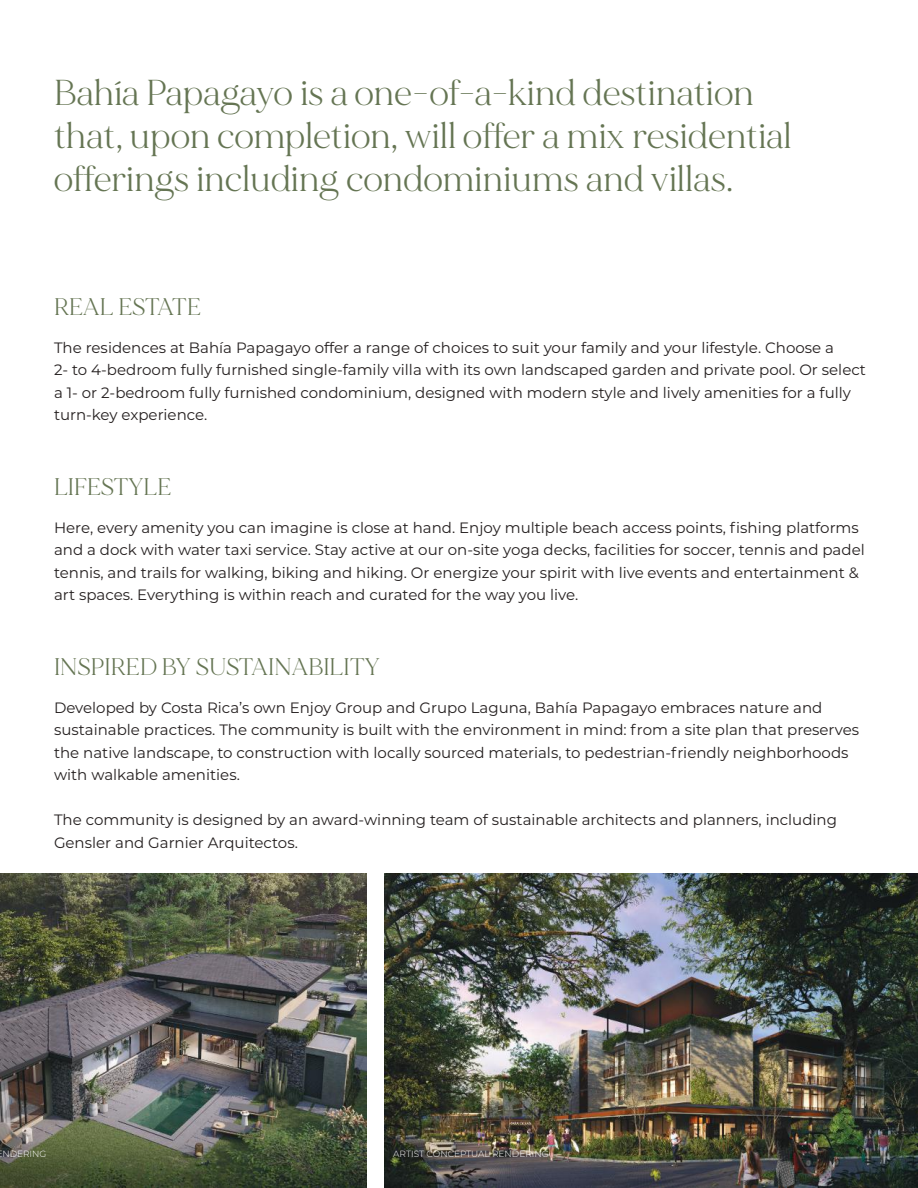
<style>
.page{position:relative;width:918px;height:1188px;background:#fff}
.page>*{position:absolute;margin:0;border:0;box-sizing:border-box;transform-origin:0 0}
.t1{font:36px/43.2px "MADE Mirage";color:#657553}
.t2{font:24px "MADE Mirage";color:#657553}
.t3{font:15px/22.5px "Montserrat";color:#241f1f}
.t4{font:300 9px "Montserrat";color:#fff}
</style>
<div class="page">
<img style="left:0;top:874px;width:367px;height:314px">
<img style="left:385px;top:874px;width:533px;height:314px">
<h1 class="t1" style="left:54px;top:71px;width:739px">Bahía Papagayo is a one-of-a-kind destination that, upon completion, will offer a mix residential offerings including condominiums and villas.</h1>
<h2 class="t2" style="left:54px;top:292px;width:149px">REAL ESTATE</h2>
<p class="t3" style="left:54px;top:336px;width:814px">The residences at Bahía Papagayo offer a range of choices to suit your family and your lifestyle. Choose a<br>2- to 4-bedroom fully furnished single-family villa with its own landscaped garden and private pool. Or select a 1- or 2-bedroom fully furnished condominium, designed with modern style and lively amenities for a fully turn-key experience.</p>
<h2 class="t2" style="left:54px;top:472px;width:119px">LIFESTYLE</h2>
<p class="t3" style="left:54px;top:516px;width:812px">Here, every amenity you can imagine is close at hand. Enjoy multiple beach access points, fishing platforms and a dock with water taxi service. Stay active at our on-site yoga decks, facilities for soccer, tennis and padel tennis, and trails for walking, biking and hiking. Or energize your spirit with live events and entertainment &amp; art spaces. Everything is within reach and curated for the way you live.</p>
<h2 class="t2" style="left:54px;top:652px;width:327px">INSPIRED BY SUSTAINABILITY</h2>
<p class="t3" style="left:54px;top:696px;width:807px">Developed by Costa Rica’s own Enjoy Group and Grupo Laguna, Bahía Papagayo embraces nature and sustainable practices. The community is built with the environment in mind: from a site plan that preserves the native landscape, to construction with locally sourced materials, to pedestrian-friendly neighborhoods with walkable amenities.</p>
<p class="t3" style="left:54px;top:808px;width:785px">The community is designed by an award-winning team of sustainable architects and planners, including<br>Gensler and Garnier Arquitectos.</p>
<p class="t4" style="left:2px;top:1148px;width:46px">NDERING</p>
<p class="t4" style="left:393px;top:1148px;width:157px">ARTIST CONCEPTUAL RENDERING</p>
</div>
